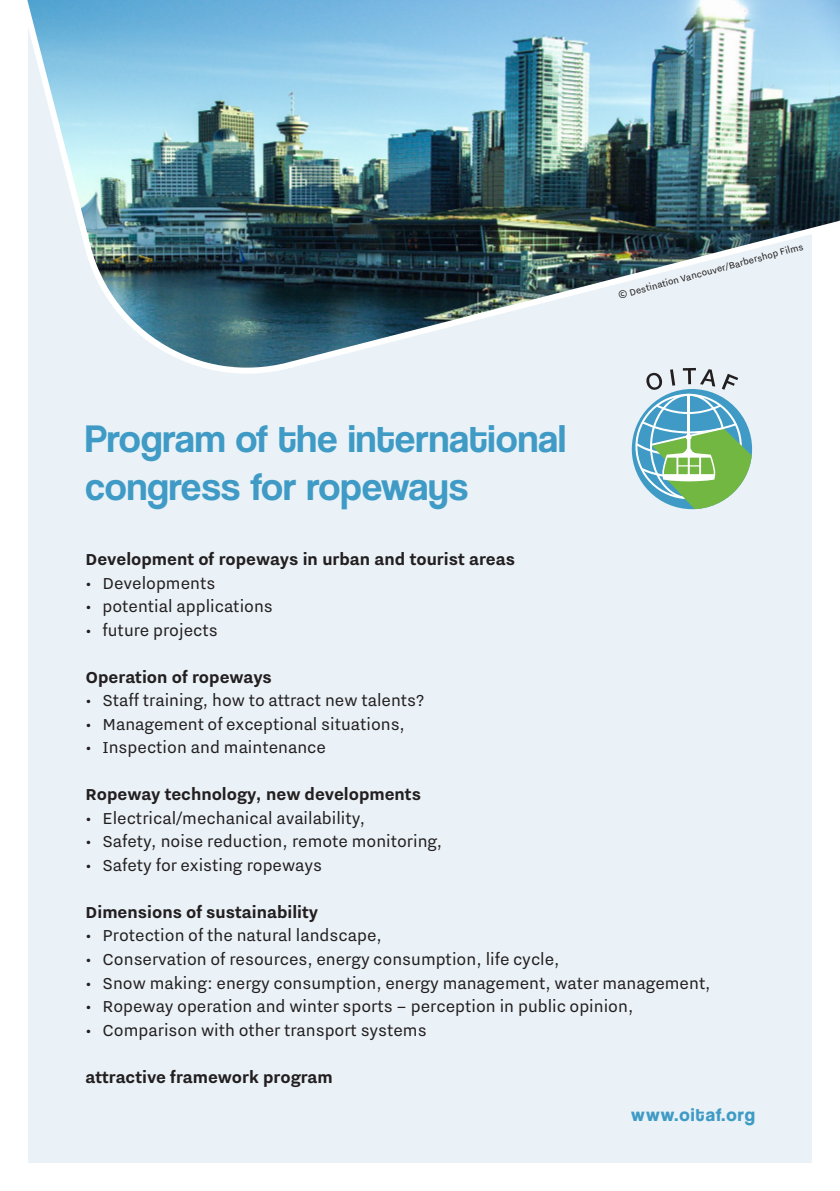
<style>
.page{position:relative;width:840px;height:1191px;background:#fff}
.page>*{position:absolute;margin:0;border:0;box-sizing:border-box;transform-origin:0 0}
.t1{font:40px/48px "Coolvetica Rg";letter-spacing:.01em;color:#3f9bc5}
.t2{font:19.6px "Nitti Grotesk";color:#231f20}
.t3{font:700 19.6px "Nitti Grotesk";color:#231f20}
.t4{font:700 19px "Coolvetica Rg";letter-spacing:.06em;color:#3f9bc5}
.t5{font:11px "Nitti Grotesk";color:#231f20}
.s1{font-family:"Brandon Grotesque"}
</style>
<div class="page">
<div style="left:28px;top:28px;width:783px;height:1134px;background:#eaf2f7"></div>
<svg style="left:635px;top:388px;width:116px;height:121px"></svg>
<img style="left:27px;top:0;width:812px;height:388px">
<h1 class="t1" style="left:85px;top:414px;width:481px">Program of the international congress for ropeways</h1>
<p class="t5" style="left:616px;top:290px;width:192px;rotate:-15deg"><span class="s1">©</span> Destination Vancouver/Barbershop Films</p>
<p class="t3" style="left:85px;top:548px;width:431px">Development of ropeways in urban and tourist areas</p>
<p class="t2" style="left:85px;top:572px;width:131px">• Developments</p>
<p class="t2" style="left:85px;top:596px;width:189px">• potential applications</p>
<p class="t2" style="left:85px;top:619px;width:134px">• future projects</p>
<p class="t3" style="left:85px;top:666px;width:188px">Operation of ropeways</p>
<p class="t2" style="left:85px;top:690px;width:340px">• Staff training, how to attract new talents?</p>
<p class="t2" style="left:85px;top:713px;width:321px">• Management of exceptional situations,</p>
<p class="t2" style="left:85px;top:737px;width:242px">• Inspection and maintenance</p>
<p class="t3" style="left:85px;top:784px;width:337px">Ropeway technology, new developments</p>
<p class="t2" style="left:85px;top:808px;width:281px">• Electrical/mechanical availability,</p>
<p class="t2" style="left:85px;top:831px;width:358px">• Safety, noise reduction, remote monitoring,</p>
<p class="t2" style="left:85px;top:855px;width:238px">• Safety for existing ropeways</p>
<p class="t3" style="left:85px;top:901px;width:234px">Dimensions of sustainability</p>
<p class="t2" style="left:85px;top:925px;width:297px">• Protection of the natural landscape,</p>
<p class="t2" style="left:85px;top:949px;width:475px">• Conservation of resources, energy consumption, life cycle,</p>
<p class="t2" style="left:85px;top:972px;width:626px">• Snow making: energy consumption, energy management, water management,</p>
<p class="t2" style="left:85px;top:996px;width:549px">• Ropeway operation and winter sports – perception in public opinion,</p>
<p class="t2" style="left:85px;top:1019px;width:342px">• Comparison with other transport systems</p>
<p class="t3" style="left:85px;top:1066px;width:249px">attractive framework program</p>
<p class="t4" style="left:631px;top:1103px;width:125px">www.oitaf.org</p>
</div>
